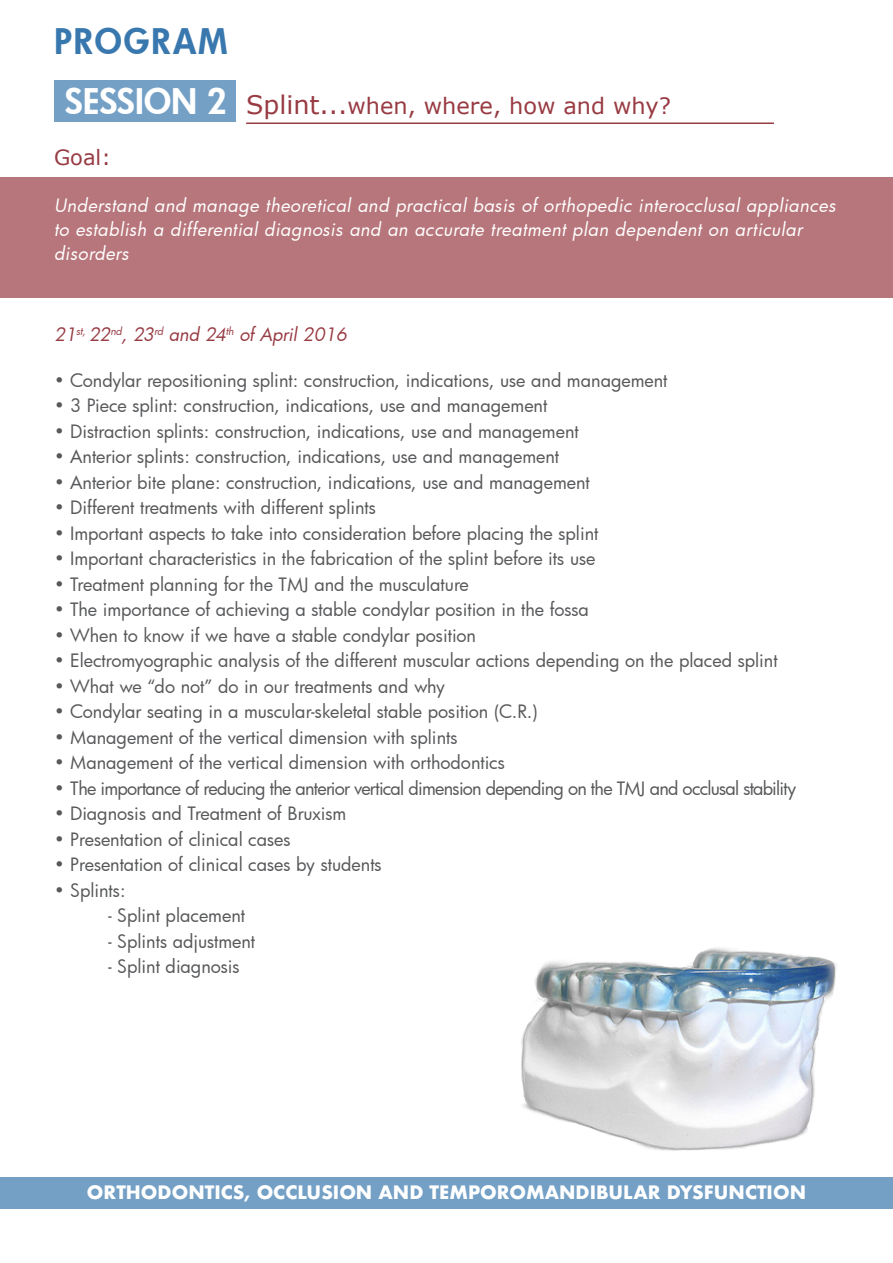
<style>
.page{position:relative;width:893px;height:1263px;background:#fff}
.page>*{position:absolute;margin:0;border:0;box-sizing:border-box;transform-origin:0 0}
.ley_boletín{font:800 34.5px "Futura";color:#fff}
.ley_boletín-2{font:800 34.5px "Futura";letter-spacing:.06em;color:#3978ae}
.t1{font:22.5px "Verdana";color:#983b43}
.t2{font:21px "Verdana";color:#983b43}
.t3{font:18px "Futura";letter-spacing:-.005em;color:#57585a}
.t4{font:italic 18px/24px "Futura";letter-spacing:.03em;color:#fff}
.t5{font:18px "Futura";letter-spacing:-.04em;color:#57585a}
.t6{font:700 18px "Futura";color:#fff}
.t7{font:italic 18px "Futura";color:#983b43}
.s1{font-size:25.5px}
</style>
<div class="page">
<div style="left:0;top:177px;width:893px;height:121px;background:#b7767b"></div>
<div style="left:54px;top:81px;width:181px;height:41px;background:#74a0c6"></div>
<hr style="left:246px;top:122px;width:528px;height:2px;background:#983b43">
<img style="left:521px;top:947px;width:316px;height:204px">
<div style="left:0;top:1177px;width:893px;height:32px;background:#74a0c6"></div>
<p class="ley_boletín-2" style="left:54px;top:18px;width:175px">PROGRAM</p>
<p class="ley_boletín" style="left:65px;top:78px;width:164px">SESSION 2</p>
<p class="t1" style="left:246px;top:91px;width:426px"><span class="s1">Splint...</span>when, where, how and why?</p>
<p class="t2" style="left:54px;top:143px;width:58px">Goal:</p>
<p class="t4" style="left:54px;top:193px;width:783px">Understand and manage theoretical and practical basis of orthopedic interocclusal appliances to establish a differential diagnosis and an accurate treatment plan dependent on articular disorders</p>
<p class="t7" style="left:54px;top:322px;width:294px">21<sup>st,</sup> 22<sup>nd</sup>, 23<sup>rd</sup> and 24<sup>th</sup> of April 2016</p>
<p class="t3" style="left:54px;top:368px;width:615px">• Condylar repositioning splint: construction, indications, use and management</p>
<p class="t3" style="left:54px;top:393px;width:495px">• 3 Piece splint: construction, indications, use and management</p>
<p class="t3" style="left:54px;top:419px;width:526px">• Distraction splints: construction, indications, use and management</p>
<p class="t3" style="left:54px;top:444px;width:507px">• Anterior splints: construction, indications, use and management</p>
<p class="t3" style="left:54px;top:470px;width:537px">• Anterior bite plane: construction, indications, use and management</p>
<p class="t3" style="left:54px;top:495px;width:324px">• Different treatments with different splints</p>
<p class="t3" style="left:54px;top:521px;width:546px">• Important aspects to take into consideration before placing the splint</p>
<p class="t3" style="left:54px;top:546px;width:543px">• Important characteristics in the fabrication of the splint before its use</p>
<p class="t3" style="left:54px;top:572px;width:416px">• Treatment planning for the TMJ and the musculature</p>
<p class="t3" style="left:54px;top:597px;width:536px">• The importance of achieving a stable condylar position in the fossa</p>
<p class="t3" style="left:54px;top:623px;width:424px">• When to know if we have a stable condylar position</p>
<p class="t3" style="left:54px;top:648px;width:725px">• Electromyographic analysis of the different muscular actions depending on the placed splint</p>
<p class="t3" style="left:54px;top:674px;width:393px">• What we “do not” do in our treatments and why</p>
<p class="t3" style="left:54px;top:699px;width:485px">• Condylar seating in a muscular-skeletal stable position (C.R.)</p>
<p class="t3" style="left:54px;top:725px;width:405px">• Management of the vertical dimension with splints</p>
<p class="t3" style="left:54px;top:750px;width:452px">• Management of the vertical dimension with orthodontics</p>
<p class="t5" style="left:54px;top:776px;width:744px">• The importance of reducing the anterior vertical dimension depending on the TMJ and occlusal stability</p>
<p class="t3" style="left:54px;top:801px;width:294px">• Diagnosis and Treatment of Bruxism</p>
<p class="t3" style="left:54px;top:827px;width:238px">• Presentation of clinical cases</p>
<p class="t3" style="left:54px;top:852px;width:329px">• Presentation of clinical cases by students</p>
<p class="t3" style="left:54px;top:878px;width:73px">• Splints:</p>
<p class="t3" style="left:108px;top:903px;width:139px">- Splint placement</p>
<p class="t3" style="left:108px;top:929px;width:149px">- Splints adjustment</p>
<p class="t3" style="left:108px;top:954px;width:133px">- Splint diagnosis</p>
<p class="t6" style="left:87px;top:1179px;width:721px">ORTHODONTICS, OCCLUSION AND TEMPOROMANDIBULAR DYSFUNCTION</p>
</div>
